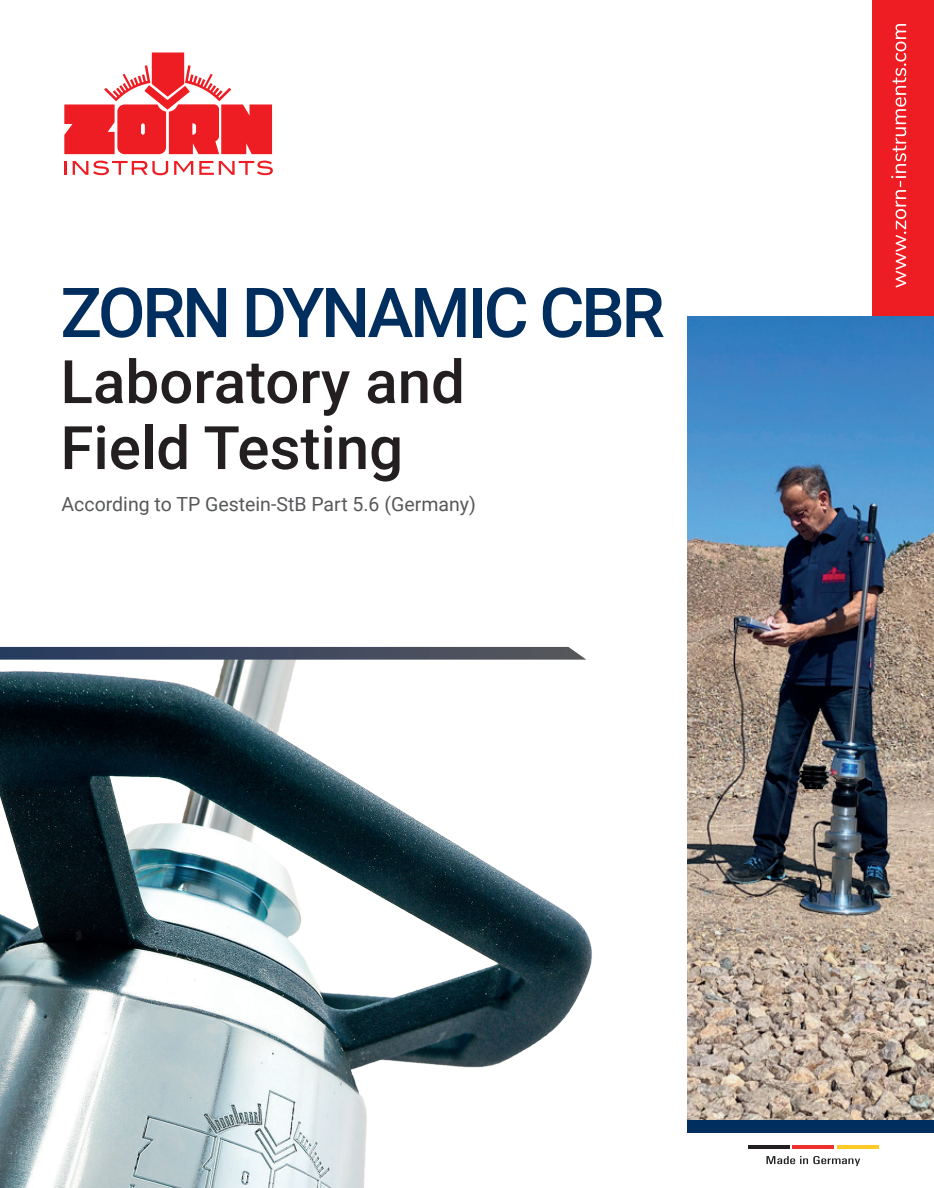
<style>
.page{position:relative;width:934px;height:1188px;background:#fff}
.page>*{position:absolute;margin:0;border:0;box-sizing:border-box;transform-origin:0 0}
.t1{font:500 69px "Roboto";letter-spacing:-.045em;color:#002e5e}
.t2{font:500 60px/66px "Roboto";color:#231f20}
.t3{font:19.5px "Roboto";color:#57585a}
</style>
<div class="page">
<img style="left:0;top:659px;width:592px;height:529px">
<hr style="left:64px;top:161px;width:3px;height:14px;background:#ee1d23">
<svg style="left:73px;top:161px;width:95px;height:14px"></svg>
<svg style="left:174px;top:161px;width:19px;height:14px"></svg>
<svg style="left:199px;top:161px;width:74px;height:14px"></svg>
<svg style="left:64px;top:53px;width:208px;height:101px"></svg>
<div style="left:872px;top:0;width:61px;height:364px;background:#ee1d23"></div>
<svg style="left:0;top:647px;width:586px;height:13px;background:#465065"></svg>
<div style="left:687px;top:1119px;width:246px;height:14px;background:#002e5e"></div>
<svg style="left:766px;top:1156px;width:94px;height:10px"></svg>
<hr style="left:748px;top:1145px;width:41px;height:4px;background:#231f20">
<hr style="left:792px;top:1145px;width:42px;height:4px;background:#ee302d">
<hr style="left:837px;top:1145px;width:41px;height:4px;background:#feca26">
<img style="left:687px;top:317px;width:246px;height:802px">
<img style="left:796px;top:762px;width:35px;height:27px">
<svg style="left:891px;top:24px;width:15px;height:263px"></svg>
<h1 class="t1" style="left:60px;top:264px;width:605px">ZORN DYNAMIC CBR</h1>
<h2 class="t2" style="left:60px;top:347px;width:406px">Laboratory and<br>Field Testing</h2>
<p class="t3" style="left:62px;top:491px;width:415px">According to TP Gestein-StB Part 5.6 (Germany)</p>
</div>
